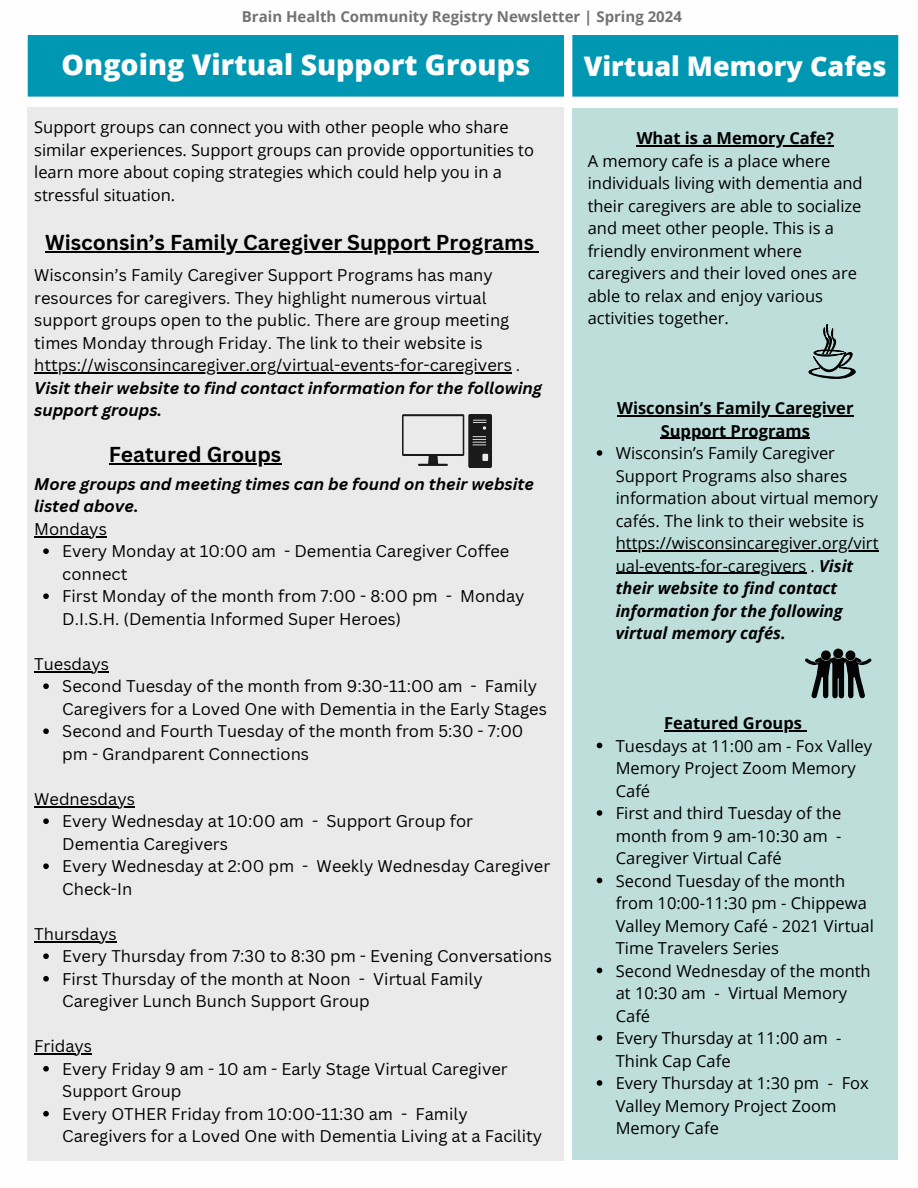
<style>
.page{position:relative;width:918px;height:1188px;background:#fff}
.page>*{position:absolute;margin:0;border:0;box-sizing:border-box;transform-origin:0 0}
.t1{font:800 28.5px "Open Sans";color:#fff}
.t2{font:800 27px "Open Sans";color:#fff}
.t3{font:700 21px "Canva Sans";color:#000}
.t4{font:16.5px/22.5px "Open Sans";color:#000}
.t5{font:16.5px/22.5px "Canva Sans";color:#000}
.t6{font:italic 700 16.5px/22.5px "Canva Sans";color:#000}
.t7{font:700 16.5px/22.5px "Open Sans";color:#000;text-align:center}
.t8{font:700 15px "Open Sans";color:#737373}
.s1{font-weight:700;font-style:italic}
</style>
<div class="page">
<div style="left:572px;top:108px;width:326px;height:1052px;background:#bededc"></div>
<hr style="left:637px;top:145px;width:197px;height:1px;background:#000">
<hr style="left:617px;top:415px;width:237px;height:1px;background:#000">
<hr style="left:661px;top:438px;width:149px;height:1px;background:#000">
<svg style="left:597px;top:450px;width:5px;height:6px"></svg>
<hr style="left:616px;top:550px;width:263px;height:1px;background:#000">
<hr style="left:616px;top:573px;width:190px;height:1px;background:#000">
<hr style="left:664px;top:730px;width:138px;height:1px;background:#000">
<svg style="left:597px;top:743px;width:5px;height:5px"></svg>
<svg style="left:597px;top:810px;width:5px;height:6px"></svg>
<svg style="left:597px;top:878px;width:5px;height:5px"></svg>
<svg style="left:597px;top:968px;width:5px;height:5px"></svg>
<svg style="left:597px;top:1035px;width:5px;height:6px"></svg>
<svg style="left:597px;top:1080px;width:5px;height:6px"></svg>
<div style="left:28px;top:35px;width:536px;height:62px;background:#0097b2"></div>
<div style="left:28px;top:107px;width:536px;height:1053px;background:#eaeaea"></div>
<div style="left:572px;top:35px;width:326px;height:62px;background:#0097b2"></div>
<svg style="left:402px;top:414px;width:90px;height:54px"></svg>
<svg style="left:808px;top:324px;width:48px;height:55px"></svg>
<svg style="left:805px;top:648px;width:66px;height:51px"></svg>
<hr style="left:34px;top:536px;width:73px;height:1px;background:#000">
<svg style="left:43px;top:548px;width:6px;height:6px"></svg>
<svg style="left:43px;top:593px;width:6px;height:6px"></svg>
<hr style="left:34px;top:671px;width:75px;height:1px;background:#000">
<svg style="left:43px;top:683px;width:6px;height:6px"></svg>
<svg style="left:43px;top:728px;width:6px;height:6px"></svg>
<hr style="left:34px;top:806px;width:101px;height:1px;background:#000">
<svg style="left:43px;top:818px;width:6px;height:6px"></svg>
<svg style="left:43px;top:863px;width:6px;height:6px"></svg>
<hr style="left:34px;top:941px;width:83px;height:1px;background:#000">
<svg style="left:43px;top:953px;width:6px;height:6px"></svg>
<svg style="left:43px;top:976px;width:6px;height:6px"></svg>
<hr style="left:34px;top:1054px;width:58px;height:1px;background:#000">
<svg style="left:43px;top:1066px;width:6px;height:6px"></svg>
<svg style="left:43px;top:1111px;width:6px;height:6px"></svg>
<hr style="left:45px;top:251px;width:489px;height:1px;background:#000">
<hr style="left:34px;top:372px;width:478px;height:1px;background:#000">
<hr style="left:109px;top:463px;width:172px;height:1px;background:#000">
<p class="t8" style="left:242px;top:6px;width:442px">Brain Health Community Registry Newsletter | Spring 2024</p>
<h1 class="t1" style="left:62px;top:45px;width:470px">Ongoing Virtual Support Groups</h1>
<p class="t4" style="left:34px;top:115px;width:501px">Support groups can connect you with other people who share similar experiences. Support groups can provide opportunities to learn more about coping strategies which could help you in a stressful situation.</p>
<p class="t3" style="left:45px;top:228px;width:491px">Wisconsin’s Family Caregiver Support Programs</p>
<p class="t5" style="left:34px;top:263px;width:488px">Wisconsin’s Family Caregiver Support Programs has many resources for caregivers. They highlight numerous virtual support groups open to the public. There are group meeting times Monday through Friday. The link to their website is https://wisconsincaregiver.org/virtual-events-for-caregivers .</p>
<p class="t6" style="left:34px;top:376px;width:509px">Visit their website to find contact information for the following support groups.</p>
<p class="t3" style="left:109px;top:439px;width:174px">Featured Groups</p>
<p class="t6" style="left:34px;top:472px;width:501px">More groups and meeting times can be found on their website listed above.</p>
<p class="t5" style="left:62px;top:517px;width:464px;text-indent:-28px">Mondays<br>Every Monday at 10:00 am - Dementia Caregiver Coffee connect<br>First Monday of the month from 7:00 - 8:00 pm - Monday<br>D.I.S.H. (Dementia Informed Super Heroes)</p>
<p class="t5" style="left:62px;top:652px;width:486px;text-indent:-28px">Tuesdays<br>Second Tuesday of the month from 9:30-11:00 am - Family Caregivers for a Loved One with Dementia in the Early Stages Second and Fourth Tuesday of the month from 5:30 - 7:00 pm - Grandparent Connections</p>
<p class="t5" style="left:62px;top:787px;width:490px;text-indent:-28px">Wednesdays<br>Every Wednesday at 10:00 am - Support Group for<br>Dementia Caregivers<br>Every Wednesday at 2:00 pm - Weekly Wednesday Caregiver<br>Check-In</p>
<p class="t5" style="left:62px;top:922px;width:491px;text-indent:-28px">Thursdays<br>Every Thursday from 7:30 to 8:30 pm - Evening Conversations First Thursday of the month at Noon - Virtual Family Caregiver Lunch Bunch Support Group</p>
<p class="t5" style="left:62px;top:1035px;width:482px;text-indent:-28px">Fridays<br>Every Friday 9 am - 10 am - Early Stage Virtual Caregiver Support Group<br>Every OTHER Friday from 10:00-11:30 am - Family Caregivers for a Loved One with Dementia Living at a Facility</p>
<h2 class="t2" style="left:584px;top:47px;width:304px">Virtual Memory Cafes</h2>
<p class="t7" style="left:637px;top:127px;width:199px">What is a Memory Cafe?</p>
<p class="t4" style="left:588px;top:149px;width:277px">A memory cafe is a place where individuals living with dementia and their caregivers are able to socialize and meet other people. This is a friendly environment where caregivers and their loved ones are able to relax and enjoy various activities together.</p>
<p class="t7" style="left:617px;top:397px;width:238px">Wisconsin’s Family Caregiver<br>Support Programs</p>
<p class="t4" style="left:616px;top:442px;width:264px">Wisconsin’s Family Caregiver<br>Support Programs also shares information about virtual memory cafés. The link to their website is https://wisconsincaregiver.org/virt ual-events-for-caregivers . <span class="s1">Visit their website to find contact information for the following virtual memory cafés.</span></p>
<p class="t7" style="left:664px;top:712px;width:139px">Featured Groups</p>
<p class="t4" style="left:616px;top:734px;width:260px">Tuesdays at 11:00 am - Fox Valley<br>Memory Project Zoom Memory<br>Café<br>First and third Tuesday of the month from 9 am-10:30 am -<br>Caregiver Virtual Café<br>Second Tuesday of the month from 10:00-11:30 pm - Chippewa<br>Valley Memory Café - 2021 Virtual<br>Time Travelers Series<br>Second Wednesday of the month at 10:30 am - Virtual Memory<br>Café<br>Every Thursday at 11:00 am -<br>Think Cap Cafe<br>Every Thursday at 1:30 pm - Fox<br>Valley Memory Project Zoom<br>Memory Cafe</p>
</div>
